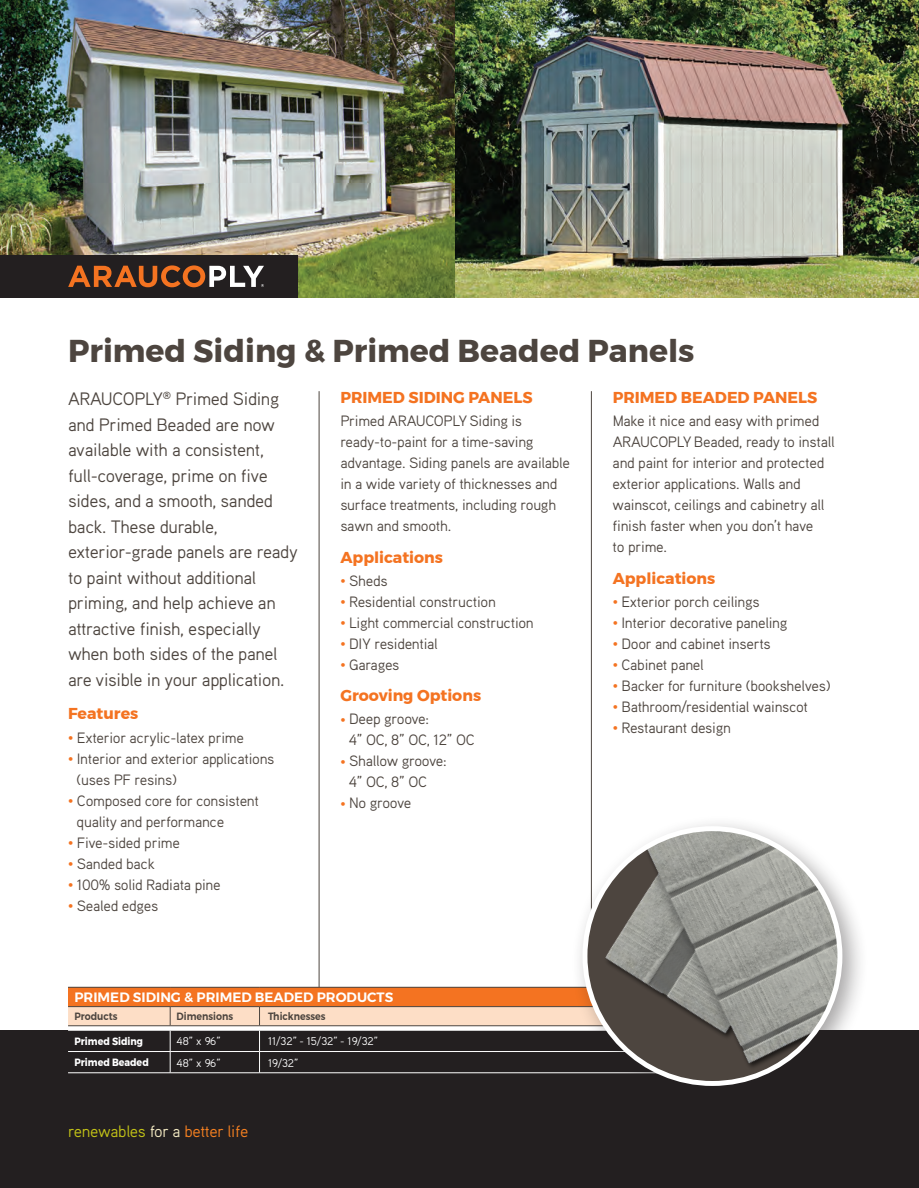
<style>
.page{position:relative;width:919px;height:1188px;background:#fff}
.page>*{position:absolute;margin:0;border:0;box-sizing:border-box;transform-origin:0 0}
.t1{font:700 31.5px "Montserrat";color:#4d453f}
.t2{font:18px/25.5px "Aaux Pro OT";letter-spacing:-.02em;color:#4d453f}
.t3{font:16.5px "Aaux Pro OT";letter-spacing:-.02em;color:#c3c317}
.t4{font:700 15.75px "Montserrat";color:#f47321}
.t5{font:15px/21px "Aaux Pro OT";letter-spacing:-.02em;color:#4d453f}
.t6{font:600 13.5px "Montserrat";color:#fff}
.t7{font:11.25px "Aaux Pro OT";color:#fff}
.t8{font:600 10.5px "Montserrat";color:#4d453f;scale:.9 1}
.t9{font:700 10.5px "Montserrat";color:#fff;scale:.9 1}
.s1{font-size:12px;color:#f47321}
.s2{color:#f2e8c1}
.s3{color:#f58021}
</style>
<div class="page">
<div style="left:0;top:1031px;width:918px;height:157px;background:#231f20"></div>
<hr style="left:319px;top:391px;width:1px;height:598px;background:#4d453f">
<hr style="left:591px;top:391px;width:1px;height:598px;background:#4d453f">
<img style="left:0;top:0;width:455px;height:298px">
<img style="left:455px;top:0;width:463px;height:298px">
<div style="left:68px;top:987px;width:660px;height:20px;background:#f47321"></div>
<hr style="left:68px;top:1073px;width:102px;height:1px;background:#fff">
<hr style="left:170px;top:1073px;width:89px;height:1px;background:#fff">
<hr style="left:259px;top:1073px;width:469px;height:1px;background:#fff">
<hr style="left:68px;top:987px;width:102px;height:1px;background:#4d453f">
<hr style="left:170px;top:987px;width:89px;height:1px;background:#4d453f">
<hr style="left:259px;top:987px;width:469px;height:1px;background:#4d453f">
<hr style="left:68px;top:1006px;width:102px;height:1px;background:#4d453f">
<hr style="left:170px;top:1006px;width:89px;height:1px;background:#4d453f">
<hr style="left:259px;top:1006px;width:469px;height:1px;background:#4d453f">
<svg style="left:68px;top:1007px;width:502px;height:66px"></svg>
<hr style="left:68px;top:1026px;width:102px;height:1px;background:#4d453f">
<hr style="left:170px;top:1026px;width:89px;height:1px;background:#4d453f">
<hr style="left:259px;top:1026px;width:469px;height:1px;background:#4d453f">
<div style="left:0;top:255px;width:298px;height:43px;background:#231f20"></div>
<svg style="left:68px;top:265px;width:196px;height:22px"></svg>
<div style="left:570px;top:815px;width:298px;height:298px;background:#231f20;opacity:.4"></div>
<img style="left:585px;top:829px;width:254px;height:254px">
<p class="t1" style="left:68px;top:326px;width:628px">Primed Siding &amp; Primed Beaded Panels</p>
<p class="t2" style="left:68px;top:386px;width:231px">ARAUCOPLY<sup>®</sup> Primed Siding and Primed Beaded are now available with a consistent, full-coverage, prime on five sides, and a smooth, sanded back. These durable, exterior-grade panels are ready to paint without additional priming, and help achieve an attractive finish, especially when both sides of the panel are visible in your application.</p>
<p class="t4" style="left:68px;top:701px;width:72px">Features</p>
<p class="t5" style="left:68px;top:726px;width:177px"><span class="s1">•</span> Exterior acrylic-latex prime</p>
<p class="t5" style="left:77px;top:747px;width:199px;text-indent:-9px"><span class="s1">•</span> Interior and exterior applications (uses PF resins)</p>
<p class="t5" style="left:77px;top:789px;width:184px;text-indent:-9px"><span class="s1">•</span> Composed core for consistent quality and performance</p>
<p class="t5" style="left:68px;top:831px;width:113px"><span class="s1">•</span> Five-sided prime</p>
<p class="t5" style="left:68px;top:852px;width:88px"><span class="s1">•</span> Sanded back</p>
<p class="t5" style="left:68px;top:873px;width:154px"><span class="s1">•</span> 100% solid Radiata pine</p>
<p class="t5" style="left:68px;top:894px;width:92px"><span class="s1">•</span> Sealed edges</p>
<p class="t4" style="left:340px;top:385px;width:194px">PRIMED SIDING PANELS</p>
<p class="t5" style="left:340px;top:410px;width:231px">Primed ARAUCOPLYSiding is ready-to-paint for a time-saving advantage. Siding panels are available in a wide variety of thicknesses and surface treatments, including rough sawn and smooth.</p>
<p class="t4" style="left:340px;top:544px;width:104px">Applications</p>
<p class="t5" style="left:340px;top:570px;width:49px"><span class="s1">•</span> Sheds</p>
<p class="t5" style="left:340px;top:591px;width:157px"><span class="s1">•</span> Residential construction</p>
<p class="t5" style="left:340px;top:612px;width:195px"><span class="s1">•</span> Light commercial construction</p>
<p class="t5" style="left:340px;top:633px;width:99px"><span class="s1">•</span> DIY residential</p>
<p class="t5" style="left:340px;top:654px;width:61px"><span class="s1">•</span> Garages</p>
<p class="t4" style="left:340px;top:683px;width:142px">Grooving Options</p>
<p class="t5" style="left:349px;top:708px;width:127px;text-indent:-9px"><span class="s1">•</span> Deep groove:<br>4” OC, 8” OC, 12” OC</p>
<p class="t5" style="left:349px;top:750px;width:99px;text-indent:-9px"><span class="s1">•</span> Shallow groove:<br>4” OC, 8” OC</p>
<p class="t5" style="left:340px;top:792px;width:73px"><span class="s1">•</span> No groove</p>
<p class="t6" style="left:74px;top:987px;width:320px">PRIMED SIDING &amp; PRIMED BEADED PRODUCTS</p>
<p class="t8" style="left:74px;top:1008px;width:49px">Products</p>
<p class="t8" style="left:176px;top:1008px;width:64px">Dimensions</p>
<p class="t8" style="left:268px;top:1008px;width:65px">Thicknesses</p>
<p class="t9" style="left:74px;top:1033px;width:78px">Primed Siding</p>
<p class="t7" style="left:176px;top:1034px;width:46px">48” x 96”</p>
<p class="t7" style="left:268px;top:1034px;width:112px">11/32” - 15/32” - 19/32”</p>
<p class="t9" style="left:74px;top:1054px;width:84px">Primed Beaded</p>
<p class="t7" style="left:176px;top:1056px;width:46px">48” x 96”</p>
<p class="t7" style="left:268px;top:1056px;width:32px">19/32”</p>
<p class="t3" style="left:68px;top:1121px;width:182px">renewables <span class="s2">for a</span> <span class="s3">better life</span></p>
<p class="t4" style="left:612px;top:385px;width:206px">PRIMED BEADED PANELS</p>
<p class="t5" style="left:612px;top:410px;width:224px">Make it nice and easy with primed<br>ARAUCOPLYBeaded, ready to install and paint for interior and protected exterior applications. Walls and wainscot, ceilings and cabinetry all finish faster when you don’t have<br>to prime.</p>
<p class="t4" style="left:612px;top:565px;width:104px">Applications</p>
<p class="t5" style="left:612px;top:591px;width:148px"><span class="s1">•</span> Exterior porch ceilings</p>
<p class="t5" style="left:612px;top:612px;width:176px"><span class="s1">•</span> Interior decorative paneling</p>
<p class="t5" style="left:612px;top:633px;width:160px"><span class="s1">•</span> Door and cabinet inserts</p>
<p class="t5" style="left:612px;top:654px;width:93px"><span class="s1">•</span> Cabinet panel</p>
<p class="t5" style="left:612px;top:675px;width:219px"><span class="s1">•</span> Backer for furniture (bookshelves)</p>
<p class="t5" style="left:612px;top:696px;width:197px"><span class="s1">•</span> Bathroom/residential wainscot</p>
<p class="t5" style="left:612px;top:717px;width:120px"><span class="s1">•</span> Restaurant design</p>
</div>
